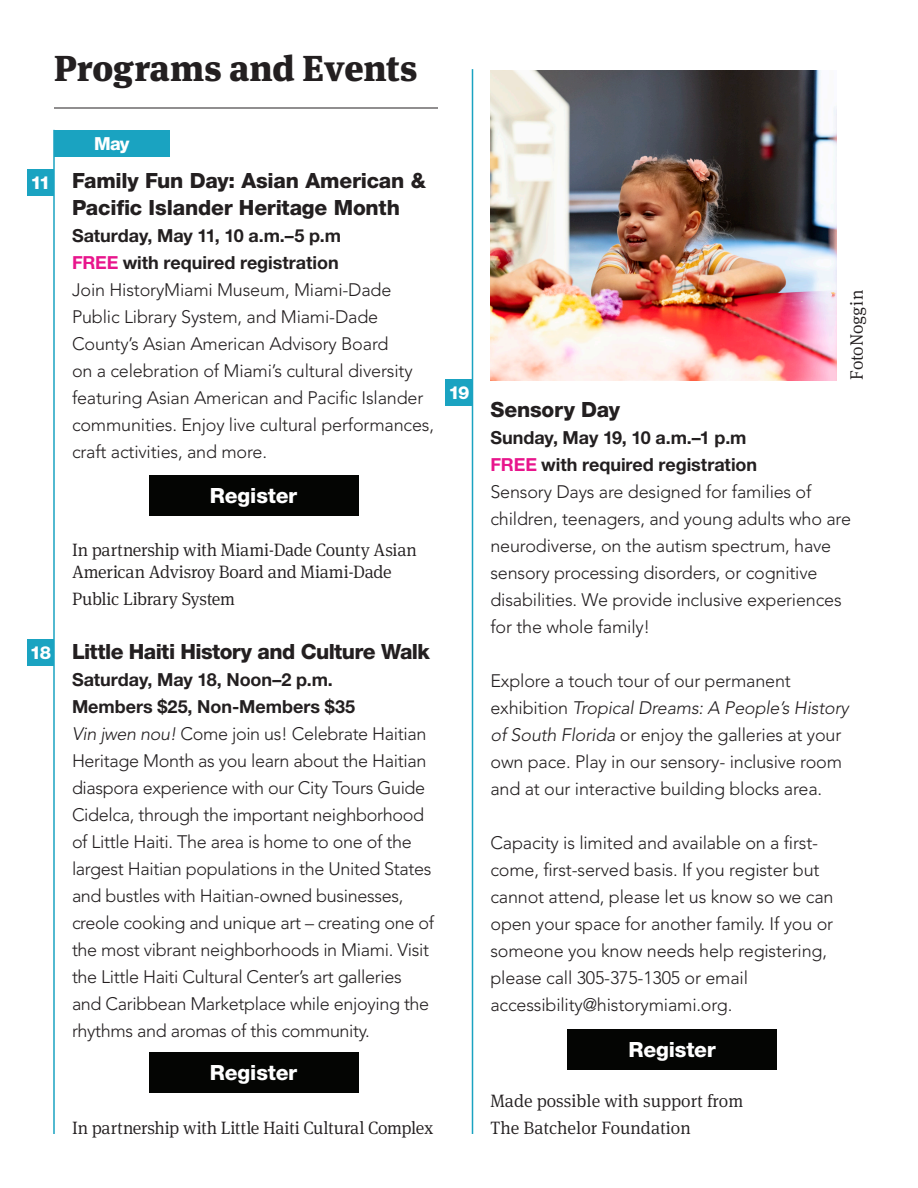
<style>
.page{position:relative;width:918px;height:1188px;background:#fff}
.page>*{position:absolute;margin:0;border:0;box-sizing:border-box;transform-origin:0 0}
.t1{font:900 36px "Meta Serif Pro";color:#231f20}
.t2{font:800 21px/27px "Helvetica Neue LT Std";letter-spacing:-.01em;color:#231f20}
.t3{font:800 21px "Helvetica Neue LT Std";letter-spacing:-.03em;color:#231f20}
.t4{font:800 21px "Helvetica Neue LT Std";letter-spacing:-.01em;color:#fff}
.t5{font:300 18px/27px "Avenir LT Std";letter-spacing:-.01em;color:#231f20}
.t6{font:300 18px/21.6px "Meta Serif Pro";letter-spacing:-.005em;color:#231f20}
.t7{font:700 18px "Helvetica Neue LT Std";color:#231f20}
.t8{font:800 18px "Helvetica Neue LT Std";letter-spacing:-.09em;color:#fff}
.s1{color:#e8158c}
.s2{font-style:italic}
</style>
<div class="page">
<hr style="left:54px;top:108px;width:384px;height:1px;background:#231f20">
<div style="left:149px;top:475px;width:209px;height:40px;background:#040503"></div>
<div style="left:149px;top:1053px;width:209px;height:40px;background:#040503"></div>
<hr style="left:53px;top:130px;width:2px;height:1004px;background:#1aa3c1">
<div style="left:27px;top:169px;width:27px;height:27px;background:#1aa3c1"></div>
<div style="left:54px;top:130px;width:116px;height:27px;background:#1aa3c1"></div>
<hr style="left:472px;top:69px;width:1px;height:1065px;background:#1aa3c1">
<div style="left:446px;top:379px;width:26px;height:27px;background:#1aa3c1"></div>
<div style="left:567px;top:1030px;width:210px;height:40px;background:#040503"></div>
<div style="left:27px;top:639px;width:27px;height:27px;background:#1aa3c1"></div>
<img style="left:490px;top:70px;width:347px;height:311px">
<p class="t1" style="left:54px;top:38px;width:365px">Programs and Events</p>
<p class="t8" style="left:30px;top:172px;width:22px">11</p>
<p class="t8" style="left:30px;top:642px;width:23px">18</p>
<p class="t8" style="left:94px;top:133px;width:37px">May</p>
<p class="t2" style="left:72px;top:167px;width:355px">Family Fun Day: Asian American &amp;<br>Pacific Islander Heritage Month</p>
<p class="t7" style="left:72px;top:225px;width:271px">Saturday, May 11, 10 a.m.–5 p.m</p>
<p class="t7" style="left:72px;top:252px;width:268px"><span class="s1">FREE</span> with required registration</p>
<p class="t5" style="left:72px;top:276px;width:364px">Join HistoryMiami Museum, Miami-Dade Public Library System, and Miami-Dade County’s Asian American Advisory Board<br>on a celebration of Miami’s cultural diversity featuring Asian American and Pacific Islander communities. Enjoy live cultural performances, craft activities, and more.</p>
<p class="t4" style="left:210px;top:483px;width:89px">Register</p>
<p class="t6" style="left:72px;top:538px;width:346px">In partnership with Miami-Dade County Asian<br>American Advisroy Board and Miami-Dade</p>
<p class="t6" style="left:72px;top:587px;width:165px">Public Library System</p>
<p class="t3" style="left:72px;top:639px;width:359px">Little Haiti History and Culture Walk</p>
<p class="t7" style="left:72px;top:668px;width:262px">Saturday, May 18, Noon–2 p.m.</p>
<p class="t7" style="left:72px;top:695px;width:285px">Members $25, Non-Members $35</p>
<p class="t5" style="left:72px;top:720px;width:364px"><span class="s2">Vin jwen nou!</span> Come join us! Celebrate Haitian Heritage Month as you learn about the Haitian diaspora experience with our City Tours Guide Cidelca, through the important neighborhood of Little Haiti. The area is home to one of the largest Haitian populations in the United States and bustles with Haitian-owned businesses, creole cooking and unique art – creating one of the most vibrant neighborhoods in Miami. Visit the Little Haiti Cultural Center’s art galleries and Caribbean Marketplace while enjoying the rhythms and aromas of this community.</p>
<p class="t4" style="left:210px;top:1060px;width:89px">Register</p>
<p class="t6" style="left:72px;top:1116px;width:363px">In partnership with Little Haiti Cultural Complex</p>
<p class="t8" style="left:448px;top:382px;width:23px">19</p>
<p class="t6" style="left:845px;top:380px;width:91px;rotate:-90deg">FotoNoggin</p>
<p class="t2" style="left:490px;top:396px;width:131px">Sensory Day</p>
<p class="t7" style="left:490px;top:426px;width:258px">Sunday, May 19, 10 a.m.–1 p.m</p>
<p class="t7" style="left:490px;top:453px;width:268px"><span class="s1">FREE</span> with required registration</p>
<p class="t5" style="left:490px;top:478px;width:362px">Sensory Days are designed for families of children, teenagers, and young adults who are neurodiverse, on the autism spectrum, have sensory processing disorders, or cognitive disabilities. We provide inclusive experiences for the whole family!</p>
<p class="t5" style="left:490px;top:667px;width:360px">Explore a touch tour of our permanent exhibition <span class="s2">Tropical Dreams: A People’s History of South Florida</span> or enjoy the galleries at your own pace. Play in our sensory- inclusive room and at our interactive building blocks area.</p>
<p class="t5" style="left:490px;top:829px;width:345px">Capacity is limited and available on a first&shy;come, first-served basis. If you register but cannot attend, please let us know so we can open your space for another family. If you or someone you know needs help registering, please call 305-375-1305 or email accessibility@historymiami.org.</p>
<p class="t4" style="left:628px;top:1037px;width:89px">Register</p>
<p class="t6" style="left:490px;top:1086px;width:254px;line-height:27px">Made possible with support from<br>The Batchelor Foundation</p>
</div>
